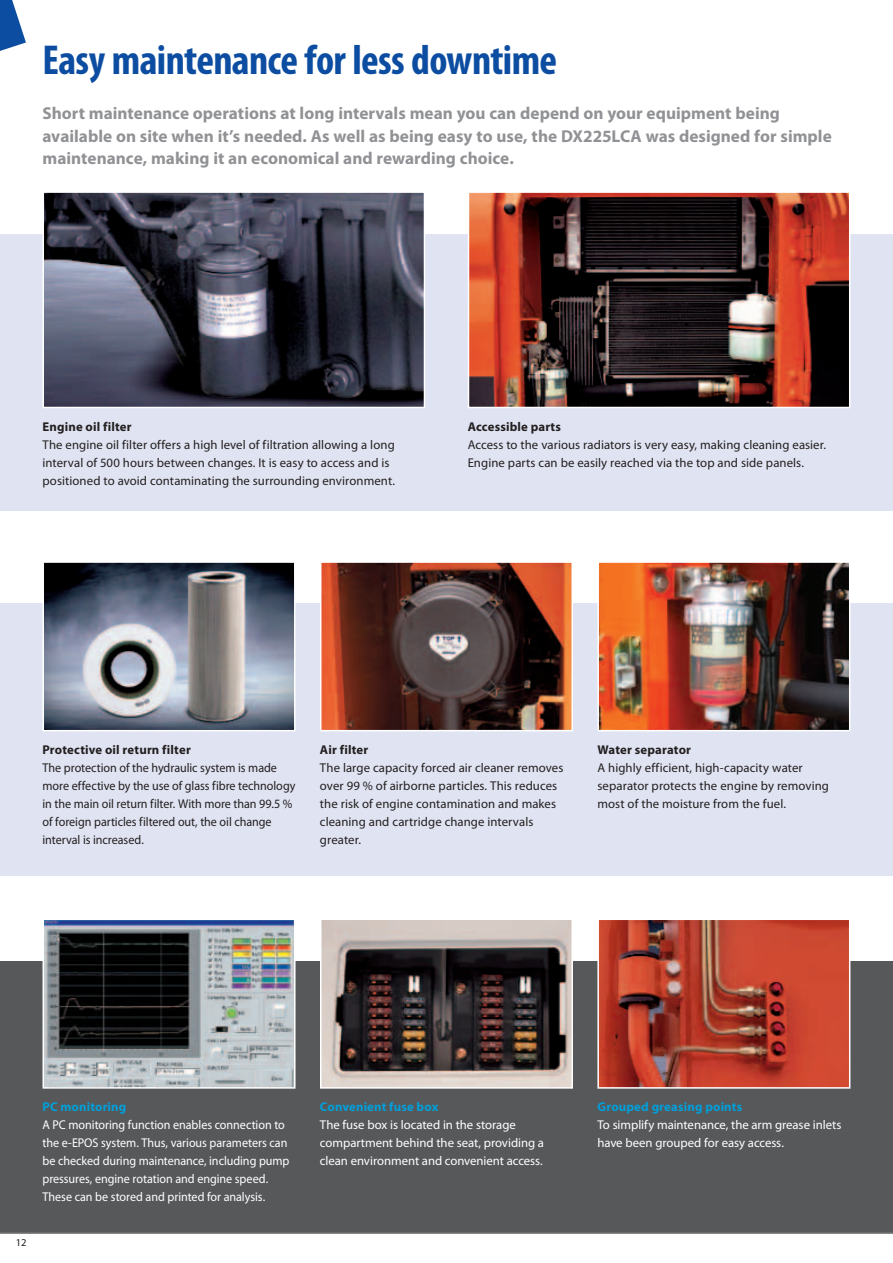
<style>
.page{position:relative;width:893px;height:1263px;background:#fff}
.page>*{position:absolute;margin:0;border:0;box-sizing:border-box;transform-origin:0 0}
.t1{font:700 condensed 42px "Myriad Pro";letter-spacing:-.015em;color:#0d4da1}
.t2{font:700 17.25px/22.5px "Myriad Pro";color:#919295}
.t3{font:12.75px/18px "Myriad Pro";letter-spacing:.005em;color:#231f20}
.t4{font:12.75px/18px "Myriad Pro";letter-spacing:-.005em;color:#fff;scale:.95 1}
.t5{font:12.75px/18px "Myriad Pro";letter-spacing:.005em;color:#231f20;scale:.95 1}
.t6{font:12.75px/18px "Myriad Pro";letter-spacing:-.005em;color:#fff}
.t7{font:700 12.75px "Myriad Pro";letter-spacing:.01em;color:#231f20}
.t8{font:700 12.75px "Myriad Pro";letter-spacing:.01em;color:#009fda}
.t9{font:10.5px "Myriad Pro";color:#231f20}
</style>
<div class="page">
<svg style="left:0;top:0;width:26px;height:51px"></svg>
<div style="left:0;top:234px;width:893px;height:276px;background:#e0e4f2"></div>
<div style="left:0;top:961px;width:893px;height:272px;background:#57585a"></div>
<div style="left:0;top:604px;width:893px;height:272px;background:#e0e4f2"></div>
<hr style="left:0;top:1233px;width:893px;height:1px;background:#919295">
<img style="left:600px;top:921px;width:247px;height:165px">
<div style="left:597px;top:918px;width:253px;height:171px;border:2px solid #fff"></div>
<img style="left:600px;top:564px;width:247px;height:164px">
<div style="left:597px;top:561px;width:253px;height:170px;border:2px solid #fff"></div>
<img style="left:46px;top:921px;width:247px;height:165px">
<div style="left:43px;top:918px;width:253px;height:171px;border:2px solid #fff"></div>
<img style="left:46px;top:564px;width:247px;height:164px">
<div style="left:43px;top:561px;width:253px;height:170px;border:2px solid #fff"></div>
<img style="left:323px;top:921px;width:247px;height:165px">
<div style="left:320px;top:918px;width:253px;height:171px;border:2px solid #fff"></div>
<img style="left:323px;top:564px;width:247px;height:164px">
<div style="left:320px;top:561px;width:253px;height:170px;border:2px solid #fff"></div>
<img style="left:471px;top:194px;width:376px;height:211px">
<div style="left:468px;top:191px;width:382px;height:217px;border:2px solid #fff"></div>
<img style="left:46px;top:194px;width:376px;height:211px">
<div style="left:43px;top:191px;width:382px;height:217px;border:2px solid #fff"></div>
<h1 class="t1" style="left:43px;top:37px;width:516px">Easy maintenance for less downtime</h1>
<p class="t2" style="left:43px;top:102px;width:791px">Short maintenance operations at long intervals mean you can depend on your equipment being available on site when it’s needed. As well as being easy to use, the DX225LCA was designed for simple maintenance, making it an economical and rewarding choice.</p>
<p class="t7" style="left:43px;top:419px;width:91px">Engine oil filter</p>
<p class="t3" style="left:43px;top:435px;width:354px">The engine oil filter offers a high level of filtration allowing a long interval of 500 hours between changes. It is easy to access and is positioned to avoid contaminating the surrounding environment.</p>
<p class="t7" style="left:468px;top:419px;width:95px">Accessible parts</p>
<p class="t3" style="left:468px;top:435px;width:360px">Access to the various radiators is very easy, making cleaning easier.<br>Engine parts can be easily reached via the top and side panels.</p>
<p class="t7" style="left:43px;top:742px;width:150px">Protective oil return filter</p>
<p class="t5" style="left:43px;top:759px;width:268px">The protection of the hydraulic system is made more effective by the use of glass fibre technology in the main oil return filter. With more than 99.5 % of foreign particles filtered out, the oil change interval is increased.</p>
<p class="t7" style="left:320px;top:742px;width:50px">Air filter</p>
<p class="t3" style="left:320px;top:759px;width:245px">The large capacity forced air cleaner removes over 99 % of airborne particles. This reduces the risk of engine contamination and makes cleaning and cartridge change intervals greater.</p>
<p class="t7" style="left:597px;top:742px;width:95px">Water separator</p>
<p class="t3" style="left:597px;top:759px;width:233px">A highly efficient, high-capacity water separator protects the engine by removing most of the moisture from the fuel.</p>
<p class="t9" style="left:16px;top:1236px;width:12px">12</p>
<p class="t8" style="left:43px;top:1099px;width:85px">PC monitoring</p>
<p class="t4" style="left:43px;top:1116px;width:261px">A PC monitoring function enables connection to the e-EPOS system. Thus, various parameters can be checked during maintenance, including pump pressures, engine rotation and engine speed.<br>These can be stored and printed for analysis.</p>
<p class="t8" style="left:320px;top:1099px;width:120px">Convenient fuse box</p>
<p class="t6" style="left:320px;top:1116px;width:226px">The fuse box is located in the storage compartment behind the seat, providing a clean environment and convenient access.</p>
<p class="t8" style="left:597px;top:1099px;width:146px">Grouped greasing points</p>
<p class="t6" style="left:597px;top:1116px;width:245px">To simplify maintenance, the arm grease inlets have been grouped for easy access.</p>
</div>
